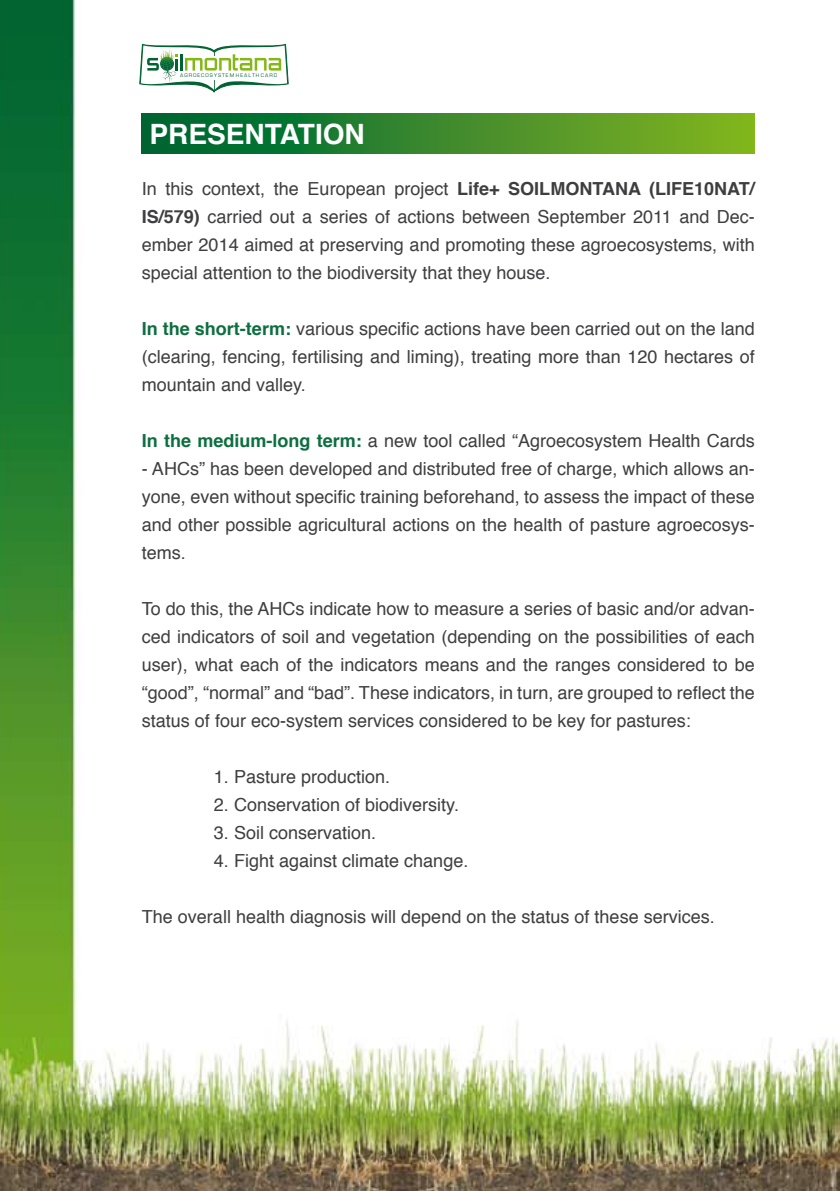
<style>
.page{position:relative;width:840px;height:1191px;background:#fff}
.page>*{position:absolute;margin:0;border:0;box-sizing:border-box;transform-origin:0 0}
.t1{font:700 28px "Helvetica";color:#fff}
.t2{font:18px/28px "Helvetica";color:#3e3e40;text-align:justify}
.t3{font:5.4px "Eurostile";letter-spacing:.195em;color:#006331}
.s1{font-weight:700}
.s2{font-weight:700;color:#0c6f3f}
</style>
<div class="page">
<img style="left:0;top:0;width:839px;height:1191px">
<svg style="left:139px;top:42px;width:149px;height:50px"></svg>
<svg style="left:142px;top:113px;width:612px;height:40px;background:#3a8a2b"></svg>
<p class="t3" style="left:180px;top:72px;width:99px">AGROECOSYSTEM HEALTH CARD</p>
<h1 class="t1" style="left:149px;top:111px;width:217px">PRESENTATION</h1>
<p class="t2" style="left:142px;top:175px;width:614px">In this context, the European project <span class="s1">Life+ SOILMONTANA (LIFE10NAT/ IS/579)</span> carried out a series of actions between September 2011 and Dec&shy;ember 2014 aimed at preserving and promoting these agroecosystems, with special attention to the biodiversity that they house.</p>
<p class="t2" style="left:142px;top:315px;width:614px"><span class="s2">In the short-term:</span> various specific actions have been carried out on the land (clearing, fencing, fertilising and liming), treating more than 120 hectares of mountain and valley.</p>
<p class="t2" style="left:142px;top:427px;width:614px"><span class="s2">In the medium-long term:</span> a new tool called “Agroecosystem Health Cards</p>
<p class="t2" style="left:142px;top:455px;width:614px">- AHCs” has been developed and distributed free of charge, which allows an&shy;yone, even without specific training beforehand, to assess the impact of these and other possible agricultural actions on the health of pasture agroecosys&shy;tems.</p>
<p class="t2" style="left:142px;top:595px;width:614px">To do this, the AHCs indicate how to measure a series of basic and/or advan&shy;ced indicators of soil and vegetation (depending on the possibilities of each user), what each of the indicators means and the ranges considered to be “good”, “normal” and “bad”. These indicators, in turn, are grouped to reflect the status of four eco-system services considered to be key for pastures:</p>
<p class="t2" style="left:214px;top:763px;width:178px">1. Pasture production.</p>
<p class="t2" style="left:214px;top:791px;width:246px">2. Conservation of biodiversity.</p>
<p class="t2" style="left:214px;top:819px;width:164px">3. Soil conservation.</p>
<p class="t2" style="left:214px;top:847px;width:256px">4. Fight against climate change.</p>
<p class="t2" style="left:142px;top:903px;width:574px">The overall health diagnosis will depend on the status of these services.</p>
</div>
